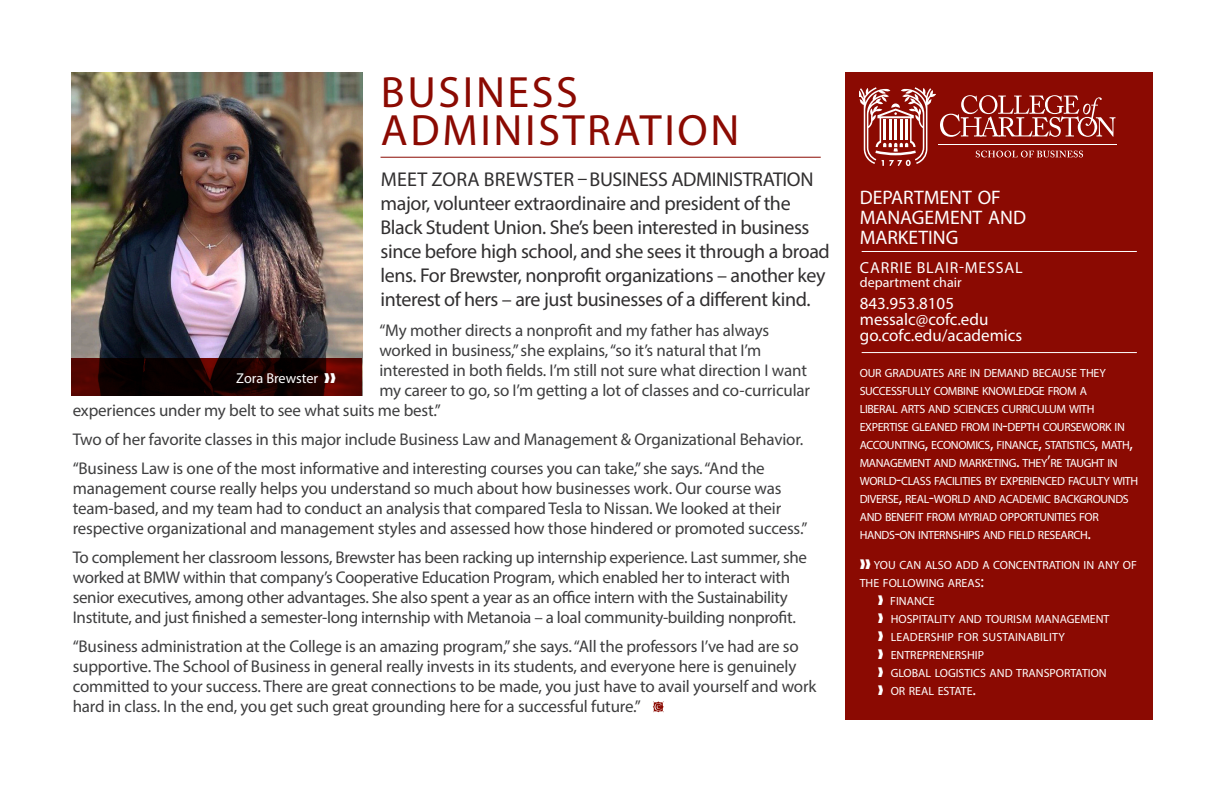
<style>
.page{position:relative;width:1224px;height:792px;background:#fff}
.page>*{position:absolute;margin:0;border:0;box-sizing:border-box;transform-origin:0 0}
.Sub_Subheads{font:44px/38px "Myriad Pro";letter-spacing:.06em;color:#8b0a02}
.Intro_Paragraph{font:20px/24px "Myriad Pro";letter-spacing:-.02em;color:#312f30}
.Sub_Subheads-2{font:19.6px/20px "Myriad Pro";color:#fff}
.t1{font:17px/20px "Myriad Pro";letter-spacing:-.01em;color:#3e3e3f}
.Sub_Subheads-3{font:17px/16px "Myriad Pro";color:#fff}
.Sub_Subheads-4{font:16px "Myriad Pro";letter-spacing:.05em;color:#fff}
.t2{font:14.2px "Myriad Pro";letter-spacing:-.005em;color:#fff}
.Sub_Subheads-5{font:14px "Myriad Pro";color:#fff}
.Intro_Paragraph-2{font:11.8px/18px "Myriad Pro";letter-spacing:-.03em;color:#fff}
.Intro_Paragraph-3{font:11.8px "Myriad Pro";color:#fff}
.Intro_Paragraph-4{font:11.8px "Myriad Pro";letter-spacing:.015em;color:#fff}
.s1{font-size:17px}
</style>
<div class="page">
<svg style="left:653px;top:701px;width:11px;height:11px"></svg>
<div style="left:845px;top:72px;width:308px;height:648px;background:#8b0a02"></div>
<hr style="left:862px;top:352px;width:275px;height:1px;background:#fff">
<hr style="left:862px;top:251px;width:275px;height:1px;background:#fff">
<hr style="left:381px;top:157px;width:440px;height:1px;background:#8b0a02">
<img style="left:71px;top:72px;width:291px;height:286px">
<svg style="left:71px;top:358px;width:291px;height:38px;background:#210100"></svg>
<hr style="left:938px;top:144px;width:179px;height:1px;background:#fff">
<svg style="left:859px;top:87px;width:256px;height:79px"></svg>
<p class="Sub_Subheads" style="left:381px;top:72px;width:360px">BUSINESS<br>ADMINISTRATION</p>
<p class="Intro_Paragraph" style="left:381px;top:167px;width:451px">MEET ZORA BREWSTER – BUSINESS ADMINISTRATION major, volunteer extraordinaire and president of the Black Student Union. She’s been interested in business since before high school, and she sees it through a broad lens. For Brewster, nonprofit organizations – another key interest of hers – are just businesses of a different kind.</p>
<p class="t1" style="left:379px;top:320px;width:391px">“My mother directs a nonprofit and my father has always</p>
<p class="t1" style="left:379px;top:340px;width:383px">worked in business,” she explains, “so it’s natural that I’m</p>
<p class="t1" style="left:379px;top:360px;width:429px">interested in both fields. I’m still not sure what direction I want</p>
<p class="t1" style="left:379px;top:380px;width:432px">my career to go, so I’m getting a lot of classes and co-curricular</p>
<p class="t1" style="left:73px;top:400px;width:370px">experiences under my belt to see what suits me best.”</p>
<p class="t1" style="left:73px;top:429px;width:732px">Two of her favorite classes in this major include Business Law and Management &amp; Organizational Behavior.</p>
<p class="t1" style="left:73px;top:458px;width:736px">“Business Law is one of the most informative and interesting courses you can take,” she says. “And the management course really helps you understand so much about how businesses work. Our course was team-based, and my team had to conduct an analysis that compared Tesla to Nissan. We looked at their respective organizational and management styles and assessed how those hindered or promoted success.”</p>
<p class="t1" style="left:73px;top:547px;width:736px">To complement her classroom lessons, Brewster has been racking up internship experience. Last summer, she worked at BMW within that company’s Cooperative Education Program, which enabled her to interact with senior executives, among other advantages. She also spent a year as an office intern with the Sustainability Institute, and just finished a semester-long internship with Metanoia – a loal community-building nonprofit.</p>
<p class="t1" style="left:73px;top:636px;width:745px">“Business administration at the College is an amazing program,” she says. “All the professors I’ve had are so supportive. The School of Business in general really invests in its students, and everyone here is genuinely committed to your success. There are great connections to be made, you just have to avail yourself and work hard in class. In the end, you get such great grounding here for a successful future.”</p>
<p class="t2" style="left:236px;top:369px;width:101px">Zora Brewster ❱❱</p>
<p class="Sub_Subheads-2" style="left:860px;top:187px;width:168px">DEPARTMENT OF<br>MANAGEMENT AND<br>MARKETING</p>
<p class="Sub_Subheads-4" style="left:860px;top:258px;width:164px">CARRIE BLAIR-MESSAL</p>
<p class="Sub_Subheads-5" style="left:860px;top:273px;width:103px">department chair</p>
<p class="Sub_Subheads-3" style="left:860px;top:295px;width:164px">843.953.8105 messalc@cofc.edu go.cofc.edu/academics</p>
<p class="Intro_Paragraph-2" style="left:860px;top:364px;width:280px">OUR GRADUATES ARE IN DEMAND BECAUSE THEY SUCCESSFULLY COMBINE KNOWLEDGE FROM A<br>LIBERAL ARTS AND SCIENCES CURRICULUM WITH EXPERTISE GLEANED FROM IN<span class="s1">-</span>DEPTH COURSEWORK IN ACCOUNTING<span class="s1">,</span> ECONOMICS<span class="s1">,</span> FINANCE<span class="s1">,</span> STATISTICS<span class="s1">,</span> MATH<span class="s1">, </span>MANAGEMENT AND MARKETING<span class="s1">.</span> THEY<span class="s1">’</span>RE TAUGHT IN WORLD<span class="s1">-</span>CLASS FACILITIES BY EXPERIENCED FACULTY WITH DIVERSE<span class="s1">,</span> REAL<span class="s1">-</span>WORLD AND ACADEMIC BACKGROUNDS AND BENEFIT FROM MYRIAD OPPORTUNITIES FOR HANDS<span class="s1">-</span>ON INTERNSHIPS AND FIELD RESEARCH<span class="s1">.</span></p>
<p class="Intro_Paragraph-3" style="left:860px;top:558px;width:279px">❱❱ YOU CAN ALSO ADD A CONCENTRATION IN ANY OF</p>
<p class="Intro_Paragraph-3" style="left:860px;top:576px;width:126px">THE FOLLOWING AREAS<span class="s1">:</span></p>
<p class="Intro_Paragraph-3" style="left:878px;top:594px;width:58px">❱ FINANCE</p>
<p class="Intro_Paragraph-3" style="left:878px;top:612px;width:233px">❱ HOSPITALITY AND TOURISM MANAGEMENT</p>
<p class="Intro_Paragraph-4" style="left:878px;top:630px;width:189px">❱ LEADERSHIP FOR SUSTAINABILITY</p>
<p class="Intro_Paragraph-3" style="left:878px;top:648px;width:108px">❱ ENTREPRENERSHIP</p>
<p class="Intro_Paragraph-3" style="left:878px;top:666px;width:231px">❱ GLOBAL LOGISTICS AND TRANSPORTATION</p>
<p class="Intro_Paragraph-3" style="left:878px;top:684px;width:100px">❱ OR REAL ESTATE<span class="s1">.</span></p>
</div>
